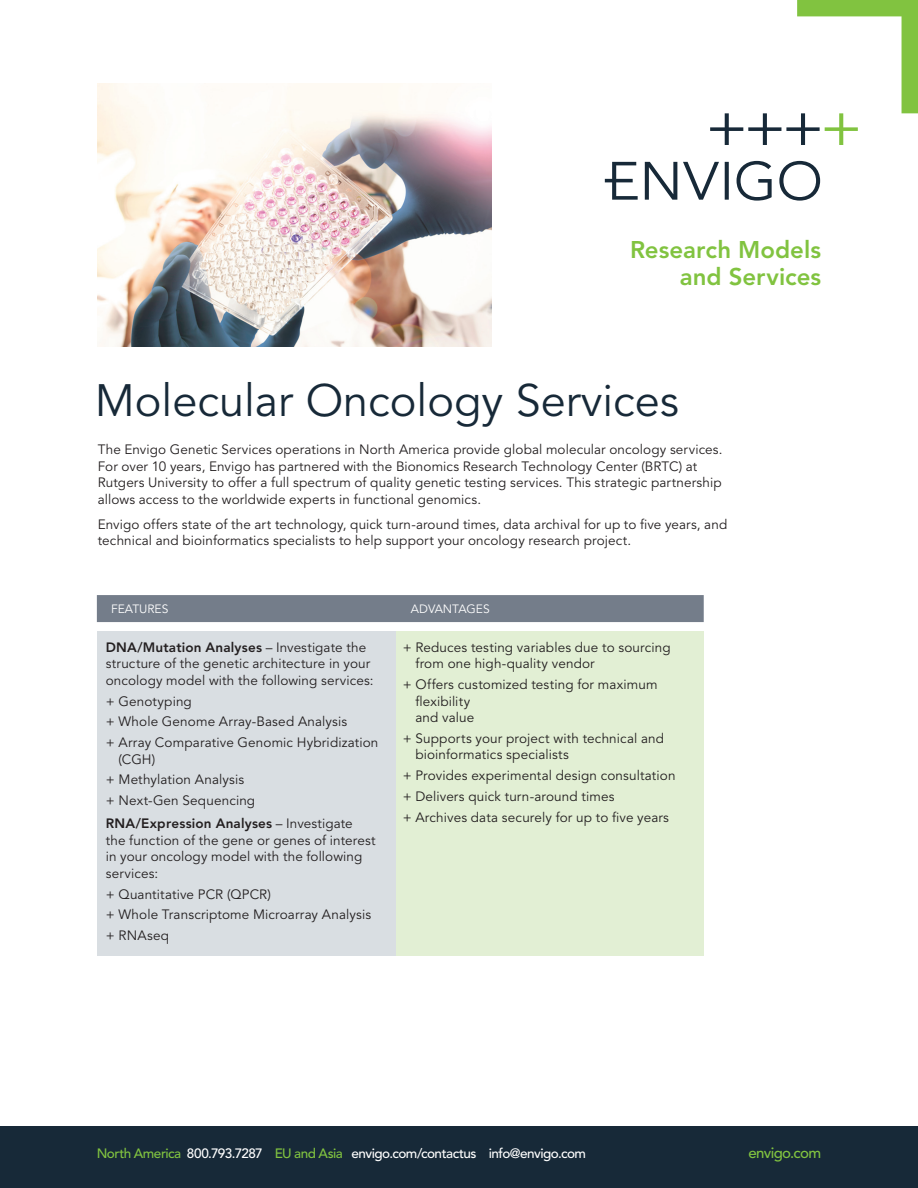
<style>
.page{position:relative;width:918px;height:1188px;background:#fff}
.page>*{position:absolute;margin:0;border:0;box-sizing:border-box;transform-origin:0 0}
.t1{font:45px "Avenir LT Std";color:#172938}
.t2{font:800 24px/27px "Avenir LT Std";color:#81c340;text-align:right}
.t3{font:500 15px "Avenir LT Std";letter-spacing:-.04em;color:#81c340}
.t4{font:13.5px/16.5px "Avenir LT Std";letter-spacing:.01em;color:#231f20}
.t5{font:500 13.5px "Avenir LT Std";letter-spacing:-.035em;color:#fff}
.t6{font:12px "Avenir LT Std";color:#fff}
.s1{font-weight:800}
.s2{color:#81c340}
</style>
<div class="page">
<svg style="left:605px;top:162px;width:33px;height:38px"></svg>
<svg style="left:645px;top:162px;width:32px;height:38px"></svg>
<svg style="left:683px;top:162px;width:36px;height:38px"></svg>
<svg style="left:725px;top:162px;width:4px;height:38px"></svg>
<svg style="left:737px;top:161px;width:35px;height:40px"></svg>
<svg style="left:779px;top:161px;width:41px;height:40px"></svg>
<svg style="left:710px;top:0;width:208px;height:145px"></svg>
<div style="left:0;top:1126px;width:918px;height:62px;background:#172938"></div>
<img style="left:98px;top:83px;width:394px;height:263px">
<div style="left:97px;top:595px;width:607px;height:27px;background:#747d8a"></div>
<div style="left:97px;top:631px;width:300px;height:325px;background:#d9dee2"></div>
<div style="left:397px;top:631px;width:307px;height:325px;background:#e2efd4"></div>
<h2 class="t2" style="left:630px;top:237px;width:193px">Research Models and Services</h2>
<h1 class="t1" style="left:95px;top:374px;width:586px">Molecular Oncology Services</h1>
<p class="t4" style="left:98px;top:442px;width:626px">The Envigo Genetic Services operations in North America provide global molecular oncology services.<br>For over 10 years, Envigo has partnered with the Bionomics Research Technology Center (BRTC) at Rutgers University to offer a full spectrum of quality genetic testing services. This strategic partnership allows access to the worldwide experts in functional genomics.</p>
<p class="t4" style="left:98px;top:516px;width:631px">Envigo offers state of the art technology, quick turn-around times, data archival for up to five years, and technical and bioinformatics specialists to help support your oncology research project.</p>
<p class="t6" style="left:111px;top:602px;width:59px">FEATURES</p>
<p class="t6" style="left:411px;top:602px;width:80px">ADVANTAGES</p>
<p class="t4" style="left:106px;top:639px;width:269px"><span class="s1">DNA/Mutation Analyses</span> – Investigate the structure of the genetic architecture in your oncology model with the following services:</p>
<p class="t4" style="left:106px;top:691px;width:274px;line-height:20.7px">+ Genotyping<br>+ Whole Genome Array-Based Analysis<br>+ Array Comparative Genomic Hybridization</p>
<p class="t4" style="left:106px;top:749px;width:151px;line-height:20.7px;text-indent:13px">(CGH)<br>+ Methylation Analysis + Next-Gen Sequencing</p>
<p class="t4" style="left:106px;top:816px;width:271px"><span class="s1">RNA/Expression Analyses</span> – Investigate the function of the gene or genes of interest in your oncology model with the following services:</p>
<p class="t4" style="left:106px;top:884px;width:267px;line-height:20.7px">+ Quantitative PCR (QPCR)<br>+ Whole Transcriptome Microarray Analysis + RNAseq</p>
<p class="t4" style="left:415px;top:639px;width:257px;text-indent:-13px">+ Reduces testing variables due to sourcing from one high-quality vendor</p>
<p class="t4" style="left:415px;top:677px;width:244px;text-indent:-13px">+ Offers customized testing for maximum flexibility<br>and value</p>
<p class="t4" style="left:415px;top:730px;width:250px;text-indent:-13px">+ Supports your project with technical and bioinformatics specialists</p>
<p class="t4" style="left:403px;top:765px;width:274px;line-height:20.7px">+ Provides experimental design consultation + Delivers quick turn-around times<br>+ Archives data securely for up to five years</p>
<p class="t5" style="left:97px;top:1146px;width:491px"><span class="s2">North America</span> 800.793.7287 <span class="s2">EU and Asia</span> envigo.com/contactus info@envigo.com</p>
<p class="t3" style="left:748px;top:1144px;width:74px">envigo.com</p>
</div>
